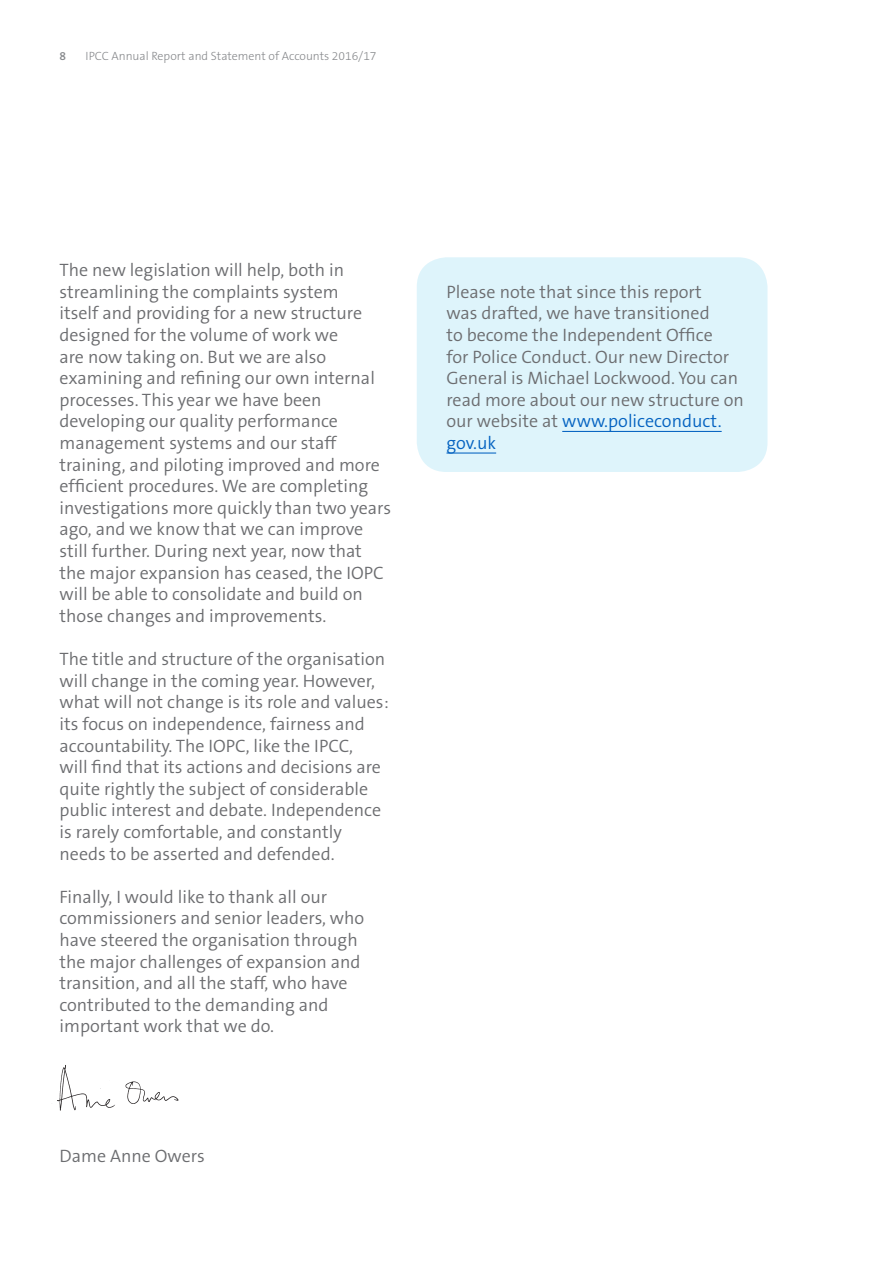
<style>
.page{position:relative;width:893px;height:1263px;background:#fff}
.page>*{position:absolute;margin:0;border:0;box-sizing:border-box;transform-origin:0 0}
.Body_Text{font:300 18px/21.6px "The Sans B4";color:#6c6d70}
.t1{font:300 12px "The Sans B3";color:#87898c}
.t2{font:600 12px "The Sans B6";color:#87898c}
.s1{color:#0563c1}
</style>
<div class="page">
<div style="left:417px;top:257px;width:350px;height:215px;background:#def4fb;border-radius:30px"></div>
<hr style="left:562px;top:431px;width:160px;height:1px;background:#0563c1">
<hr style="left:446px;top:452px;width:50px;height:2px;background:#0563c1">
<img style="left:57px;top:1065px;width:122px;height:46px">
<p class="t2" style="left:60px;top:49px;width:8px">8</p>
<p class="t1" style="left:85px;top:49px;width:293px">IPCC Annual Report and Statement of Accounts 2016/17</p>
<p class="Body_Text" style="left:60px;top:260px;width:333px">The new legislation will help, both in streamlining the complaints system<br>itself and providing for a new structure designed for the volume of work we<br>are now taking on. But we are also examining and refining our own internal processes. This year we have been developing our quality performance management systems and our staff training, and piloting improved and more efficient procedures. We are completing investigations more quickly than two years ago, and we know that we can improve still further. During next year, now that the major expansion has ceased, the IOPC will be able to consolidate and build on those changes and improvements.</p>
<p class="Body_Text" style="left:60px;top:649px;width:331px">The title and structure of the organisation will change in the coming year. However, what will not change is its role and values: its focus on independence, fairness and accountability. The IOPC, like the IPCC,<br>will find that its actions and decisions are quite rightly the subject of considerable public interest and debate. Independence is rarely comfortable, and constantly needs to be asserted and defended.</p>
<p class="Body_Text" style="left:60px;top:886px;width:306px">Finally, I would like to thank all our commissioners and senior leaders, who have steered the organisation through the major challenges of expansion and transition, and all the staff, who have contributed to the demanding and important work that we do.</p>
<p class="Body_Text" style="left:60px;top:1145px;width:147px">Dame Anne Owers</p>
<p class="Body_Text" style="left:446px;top:281px;width:299px">Please note that since this report<br>was drafted, we have transitioned<br>to become the Independent Office<br>for Police Conduct. Our new Director<br>General is Michael Lockwood. You can read more about our new structure on our website at <span class="s1">www.policeconduct. gov.uk</span></p>
</div>
